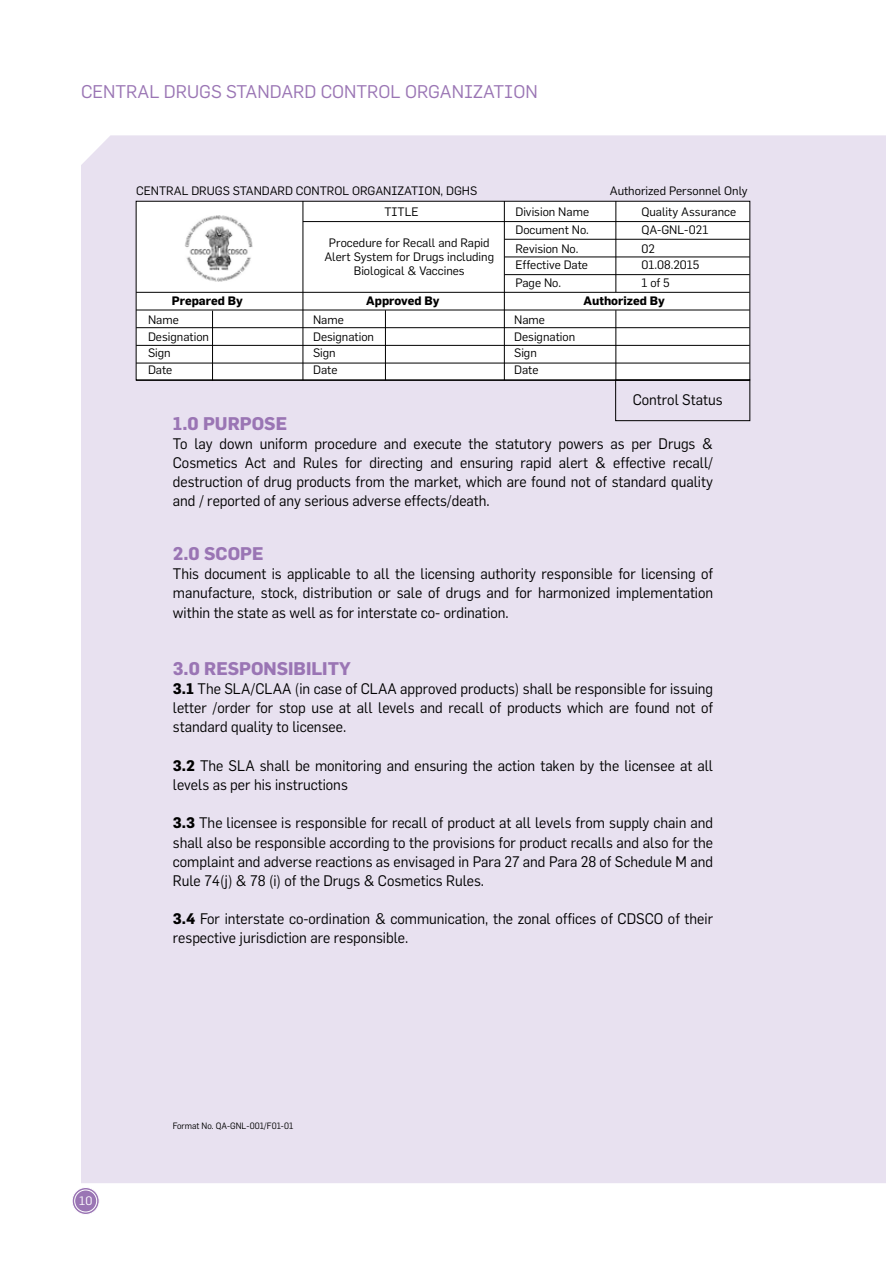
<style>
.page{position:relative;width:886px;height:1264px;background:#fff}
.page>*{position:absolute;margin:0;border:0;box-sizing:border-box;transform-origin:0 0}
.t1{font:18px "Flama";color:#9a75b4}
.t2{font:700 18px "Flama";color:#9a75b4}
.t3{font:15px/19px "Flama";color:#000;text-align:justify;scale:.95 1}
.t4{font:12px/14.4px "Flama";color:#000;text-align:center}
.t5{font:700 12px "Flama";color:#000}
.t6{font:12px "Flama";color:#fff}
.t7{font:9px "Flama";color:#000;scale:.95 1}
.s1{font-weight:700}
</style>
<div class="page">
<div style="left:81px;top:135px;width:804px;height:1048px;background:#e8e1f0"></div>
<svg style="left:885px;top:135px;width:1px;height:1048px"></svg>
<svg style="left:72px;top:1187px;width:27px;height:27px"></svg>
<div style="left:69px;top:1184px;width:33px;height:33px;border:1px solid #fff;border-radius:50%"></div>
<div style="left:72px;top:1187px;width:28px;height:28px;border:1px solid #fff;border-radius:50%"></div>
<div style="left:74px;top:1189px;width:23px;height:23px;border:1px solid #fff;border-radius:50%"></div>
<div style="left:136px;top:201px;width:614px;height:179px;background:#fff"></div>
<hr style="left:303px;top:221px;width:446px;height:1px;background:#000">
<hr style="left:504px;top:239px;width:245px;height:1px;background:#000">
<hr style="left:504px;top:257px;width:245px;height:1px;background:#000">
<hr style="left:504px;top:274px;width:245px;height:1px;background:#000">
<hr style="left:136px;top:292px;width:613px;height:1px;background:#000">
<hr style="left:136px;top:310px;width:613px;height:1px;background:#000">
<hr style="left:136px;top:327px;width:613px;height:1px;background:#000">
<hr style="left:136px;top:345px;width:613px;height:1px;background:#000">
<hr style="left:136px;top:363px;width:613px;height:1px;background:#000">
<hr style="left:136px;top:380px;width:613px;height:1px;background:#000">
<hr style="left:615px;top:310px;width:1px;height:70px;background:#000">
<hr style="left:385px;top:310px;width:1px;height:70px;background:#000">
<hr style="left:212px;top:311px;width:1px;height:69px;background:#000">
<hr style="left:504px;top:201px;width:1px;height:179px;background:#000">
<hr style="left:303px;top:201px;width:1px;height:179px;background:#000">
<hr style="left:615px;top:201px;width:1px;height:91px;background:#000">
<div style="left:615px;top:380px;width:135px;height:41px;border:1px solid #000"></div>
<img style="left:185px;top:215px;width:68px;height:67px">
<p class="t1" style="left:81px;top:81px;width:458px">Central Drugs Standard Control Organization</p>
<p class="t4" style="left:136px;top:184px;width:343px">CENTRAL DRUGS STANDARD CONTROL ORGANIZATION, DGHS</p>
<p class="t4" style="left:610px;top:184px;width:139px">Authorized Personnel Only</p>
<p class="t4" style="left:384px;top:204px;width:36px">TITLE</p>
<p class="t4" style="left:324px;top:235px;width:171px">Procedure for Recall and Rapid<br>Alert System for Drugs including<br>Biological &amp; Vaccines</p>
<p class="t4" style="left:515px;top:204px;width:75px">Division Name</p>
<p class="t4" style="left:641px;top:204px;width:96px">Quality Assurance</p>
<p class="t4" style="left:515px;top:222px;width:75px">Document No.</p>
<p class="t4" style="left:641px;top:222px;width:68px">QA-GNL-021</p>
<p class="t4" style="left:515px;top:241px;width:65px">Revision No.</p>
<p class="t4" style="left:641px;top:241px;width:15px">02</p>
<p class="t4" style="left:515px;top:258px;width:74px">Effective Date</p>
<p class="t4" style="left:641px;top:258px;width:59px">01.08.2015</p>
<p class="t4" style="left:515px;top:275px;width:47px">Page No.</p>
<p class="t4" style="left:641px;top:275px;width:30px">1 of 5</p>
<p class="t5" style="left:172px;top:293px;width:73px">Prepared By</p>
<p class="t5" style="left:366px;top:293px;width:75px">Approved By</p>
<p class="t5" style="left:583px;top:293px;width:83px">Authorized By</p>
<p class="t4" style="left:148px;top:312px;width:32px">Name</p>
<p class="t4" style="left:313px;top:312px;width:32px">Name</p>
<p class="t4" style="left:514px;top:312px;width:32px">Name</p>
<p class="t4" style="left:148px;top:329px;width:63px">Designation</p>
<p class="t4" style="left:313px;top:329px;width:63px">Designation</p>
<p class="t4" style="left:514px;top:329px;width:63px">Designation</p>
<p class="t4" style="left:148px;top:346px;width:24px">Sign</p>
<p class="t4" style="left:313px;top:346px;width:24px">Sign</p>
<p class="t4" style="left:514px;top:346px;width:24px">Sign</p>
<p class="t4" style="left:148px;top:362px;width:26px">Date</p>
<p class="t4" style="left:313px;top:362px;width:26px">Date</p>
<p class="t4" style="left:514px;top:362px;width:26px">Date</p>
<p class="t3" style="left:633px;top:390px;width:96px">Control Status</p>
<p class="t2" style="left:173px;top:412px;width:116px">1.0 Purpose</p>
<p class="t3" style="left:173px;top:433px;width:570px">To lay down uniform procedure and execute the statutory powers as per Drugs &amp; Cosmetics Act and Rules for directing and ensuring rapid alert &amp; effective recall/ destruction of drug products from the market, which are found not of standard quality and / reported of any serious adverse effects/death.</p>
<p class="t2" style="left:173px;top:543px;width:92px">2.0 Scope</p>
<p class="t3" style="left:173px;top:564px;width:570px">This document is applicable to all the licensing authority responsible for licensing of manufacture, stock, distribution or sale of drugs and for harmonized implementation within the state as well as for interstate co- ordination.</p>
<p class="t2" style="left:173px;top:657px;width:178px">3.0 Responsibility</p>
<p class="t3" style="left:173px;top:679px;width:570px"><span class="s1">3.1</span> The SLA/CLAA (in case of CLAA approved products) shall be responsible for issuing letter /order for stop use at all levels and recall of products which are found not of standard quality to licensee.</p>
<p class="t3" style="left:173px;top:756px;width:570px"><span class="s1">3.2</span> The SLA shall be monitoring and ensuring the action taken by the licensee at all levels as per his instructions</p>
<p class="t3" style="left:173px;top:813px;width:570px"><span class="s1">3.3</span> The licensee is responsible for recall of product at all levels from supply chain and shall also be responsible according to the provisions for product recalls and also for the complaint and adverse reactions as envisaged in Para 27 and Para 28 of Schedule M and Rule 74(j) &amp; 78 (i) of the Drugs &amp; Cosmetics Rules.</p>
<p class="t3" style="left:173px;top:909px;width:570px"><span class="s1">3.4</span> For interstate co-ordination &amp; communication, the zonal offices of CDSCO of their respective jurisdiction are responsible.</p>
<p class="t6" style="left:79px;top:1193px;width:15px">10</p>
<p class="t7" style="left:173px;top:1120px;width:128px">Format No. QA-GNL-001/F01-01</p>
</div>
